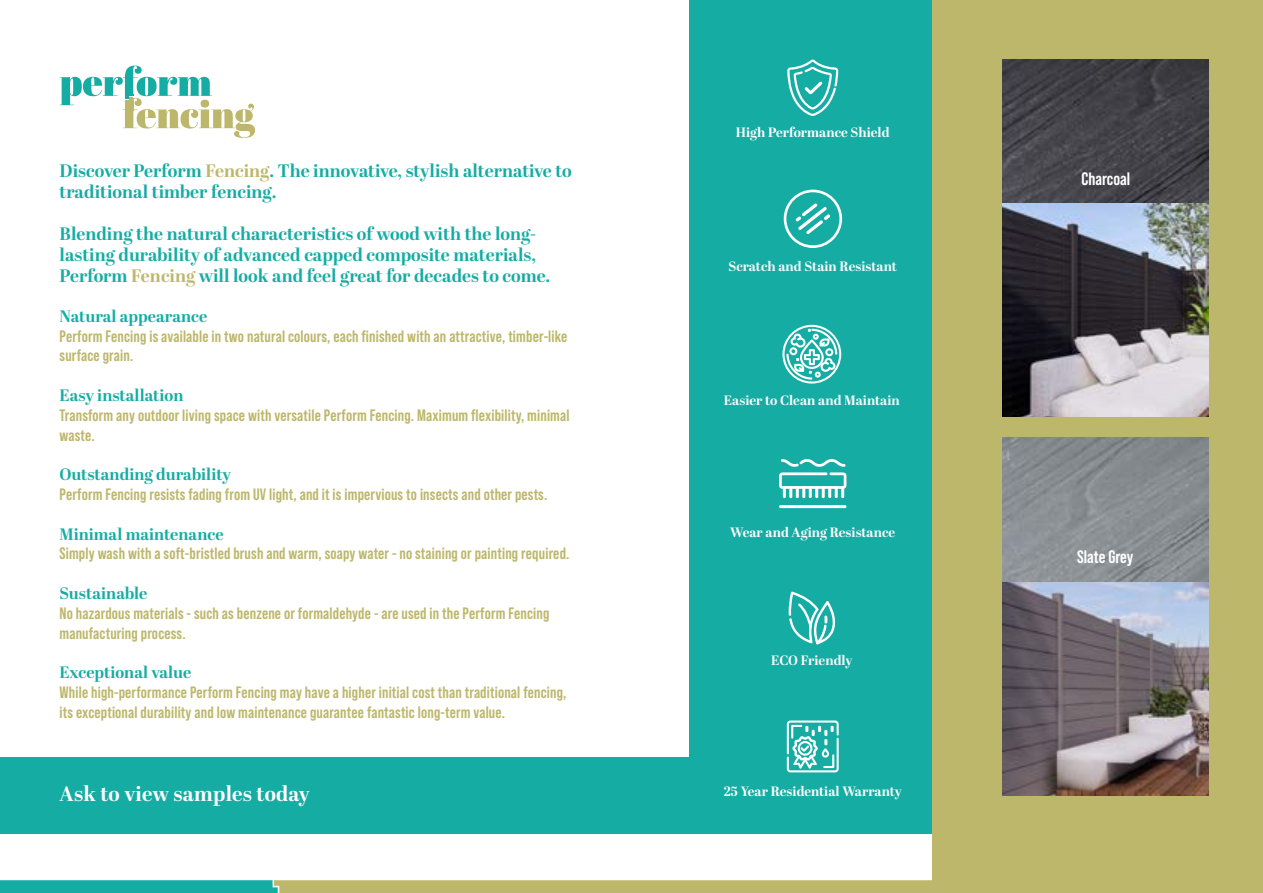
<style>
.page{position:relative;width:1263px;height:893px;background:#fff}
.page>*{position:absolute;margin:0;border:0;box-sizing:border-box;transform-origin:0 0}
.t1{font:700 21px "Abril Display";letter-spacing:.01em;color:#fff}
.t2{font:700 18px/21px "Abril Display";color:#15aca3}
.t3{font:700 18px "Bebas Neue Pro";color:#fff}
.t4{font:700 16.5px/19.8px "Bebas Neue Pro";letter-spacing:.01em;color:#bdb76b}
.t5{font:700 16.5px "Abril Display";color:#15aca3}
.t6{font:700 13.5px "Abril Display";color:#fff}
.s1{color:#bdb76b}
</style>
<div class="page">
<svg style="left:0;top:880px;width:932px;height:13px"></svg>
<div style="left:689px;top:0;width:247px;height:833px;background:#15aca3"></div>
<svg style="left:60px;top:66px;width:195px;height:72px"></svg>
<svg style="left:787px;top:59px;width:51px;height:57px"></svg>
<svg style="left:784px;top:190px;width:58px;height:58px"></svg>
<svg style="left:782px;top:325px;width:59px;height:59px"></svg>
<svg style="left:779px;top:459px;width:67px;height:39px"></svg>
<hr style="left:779px;top:505px;width:67px;height:3px;background:#fff">
<svg style="left:788px;top:592px;width:48px;height:52px"></svg>
<div style="left:0;top:757px;width:947px;height:76px;background:#15aca3"></div>
<svg style="left:787px;top:720px;width:52px;height:52px"></svg>
<div style="left:932px;top:0;width:331px;height:893px;background:#bdb76b"></div>
<img style="left:1002px;top:438px;width:206px;height:357px">
<img style="left:1002px;top:59px;width:206px;height:357px">
<p class="t2" style="left:60px;top:161px;width:514px">Discover Perform <span class="s1">Fencing</span>. The innovative, stylish alternative to traditional timber fencing.</p>
<p class="t2" style="left:60px;top:224px;width:492px">Blending the natural characteristics of wood with the long&shy;lasting durability of advanced capped composite materials,<br>Perform <span class="s1">Fencing</span> will look and feel great for decades to come.</p>
<p class="t5" style="left:60px;top:305px;width:149px">Natural appearance</p>
<p class="t4" style="left:60px;top:326px;width:509px">Perform Fencing is available in two natural colours, each finished with an attractive, timber-like surface grain.</p>
<p class="t5" style="left:60px;top:384px;width:125px">Easy installation</p>
<p class="t4" style="left:60px;top:405px;width:511px">Transform any outdoor living space with versatile Perform Fencing. Maximum flexibility, minimal waste.</p>
<p class="t5" style="left:60px;top:463px;width:173px">Outstanding durability</p>
<p class="t4" style="left:60px;top:484px;width:489px">Perform Fencing resists fading from UV light, and it is impervious to insects and other pests.</p>
<p class="t5" style="left:60px;top:522px;width:166px">Minimal maintenance</p>
<p class="t4" style="left:60px;top:544px;width:511px">Simply wash with a soft-bristled brush and warm, soapy water - no staining or painting required.</p>
<p class="t5" style="left:60px;top:582px;width:89px">Sustainable</p>
<p class="t4" style="left:60px;top:603px;width:491px">No hazardous materials - such as benzene or formaldehyde - are used in the Perform Fencing manufacturing process.</p>
<p class="t5" style="left:60px;top:661px;width:133px">Exceptional value</p>
<p class="t4" style="left:60px;top:682px;width:508px">While high-performance Perform Fencing may have a higher initial cost than traditional fencing, its exceptional durability and low maintenance guarantee fantastic long-term value.</p>
<p class="t6" style="left:736px;top:123px;width:155px">High Performance Shield</p>
<p class="t6" style="left:728px;top:256px;width:170px">Scratch and Stain Resistant</p>
<p class="t6" style="left:724px;top:391px;width:177px">Easier to Clean and Maintain</p>
<p class="t6" style="left:730px;top:523px;width:167px">Wear and Aging Resistance</p>
<p class="t6" style="left:771px;top:651px;width:83px">ECO Friendly</p>
<p class="t1" style="left:60px;top:779px;width:252px">Ask to view samples today</p>
<p class="t6" style="left:724px;top:782px;width:179px">25 Year Residential Warranty</p>
<p class="t3" style="left:1081px;top:168px;width:50px">Charcoal</p>
<p class="t3" style="left:1077px;top:547px;width:58px">Slate Grey</p>
</div>
